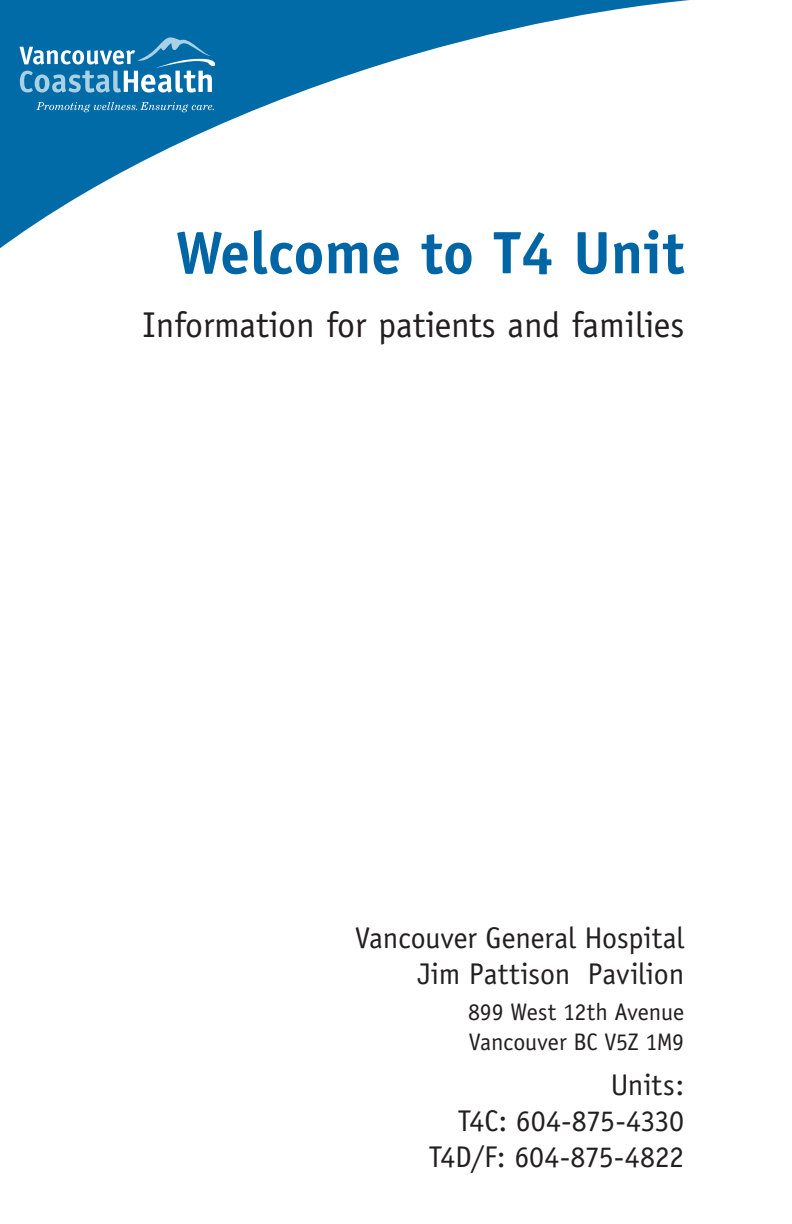
<style>
.page{position:relative;width:792px;height:1224px;background:#fff}
.page>*{position:absolute;margin:0;border:0;box-sizing:border-box;transform-origin:0 0}
.t1{font:700 60px "Officina Sans Std";color:#0065a4}
.t2{font:36px "Officina Sans Std";color:#231f20}
.t3{font:30px "Officina Sans";letter-spacing:-.005em;color:#231f20}
.t4{font:30px "Officina Sans";letter-spacing:-.025em;color:#231f20}
.t5{font:24px "Officina Sans";letter-spacing:-.01em;color:#231f20}
</style>
<div class="page">
<svg style="left:0;top:0;width:690px;height:249px"></svg>
<svg style="left:36px;top:102px;width:178px;height:10px;background:#2e85b6"></svg>
<svg style="left:20px;top:36px;width:195px;height:57px;background:#3e8fbd"></svg>
<p class="t1" style="left:176px;top:215px;width:510px">Welcome to T4 Unit</p>
<p class="t2" style="left:142px;top:304px;width:543px">Information for patients and families</p>
<p class="t3" style="left:355px;top:920px;width:331px">Vancouver General Hospital</p>
<p class="t3" style="left:418px;top:956px;width:268px">Jim Pattison Pavilion</p>
<p class="t5" style="left:468px;top:998px;width:218px">899 West 12th Avenue</p>
<p class="t5" style="left:469px;top:1028px;width:217px">Vancouver BC V5Z 1M9</p>
<p class="t3" style="left:611px;top:1067px;width:75px">Units:</p>
<p class="t4" style="left:458px;top:1103px;width:228px">T4C: 604-875-4330</p>
<p class="t3" style="left:429px;top:1139px;width:257px">T4D/F: 604-875-4822</p>
</div>
